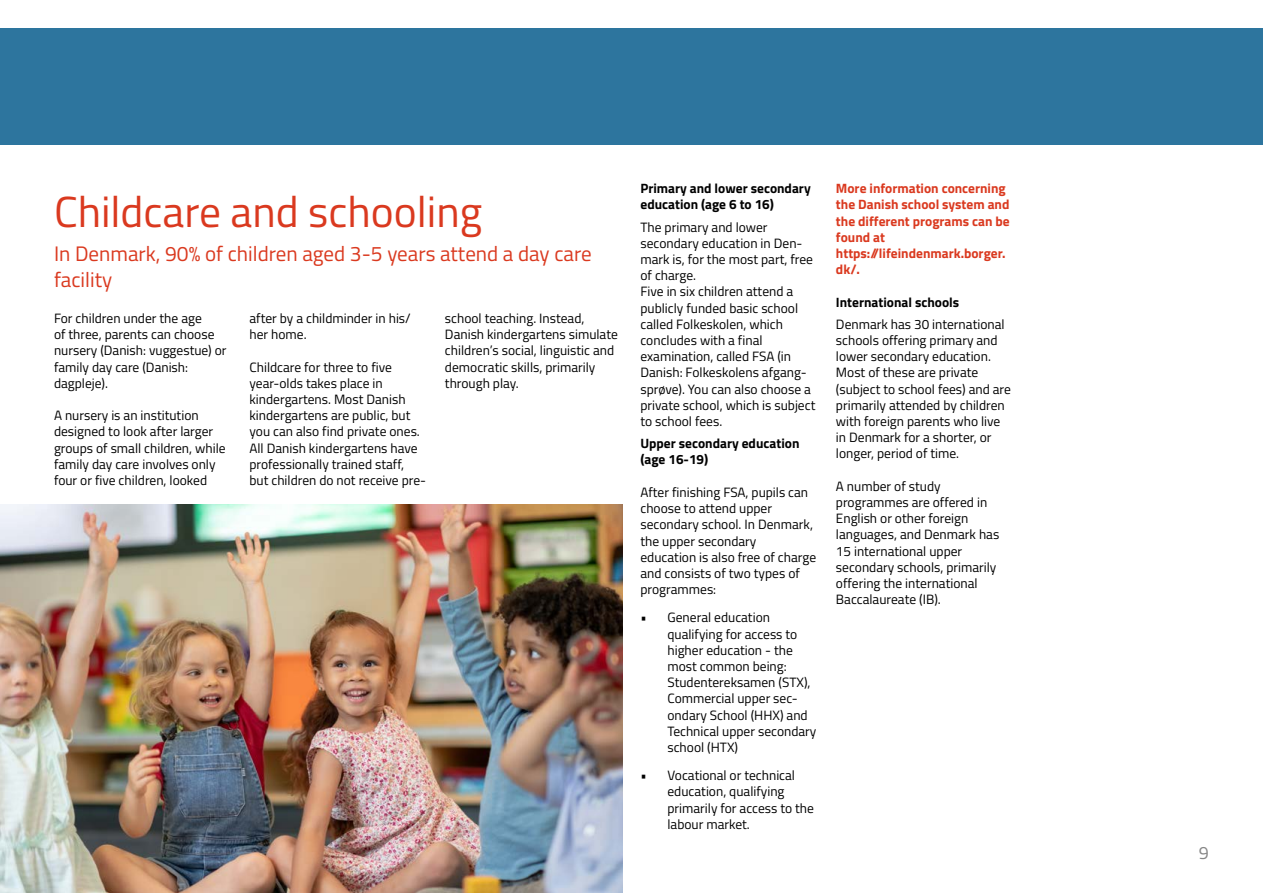
<style>
.page{position:relative;width:1263px;height:893px;background:#fff}
.page>*{position:absolute;margin:0;border:0;box-sizing:border-box;transform-origin:0 0}
.t1{font:43.5px "Titillium Web";color:#da391f}
.t2{font:21px/25.2px "Titillium Web";color:#da391f}
.t3{font:18px "Titillium Web";color:#878787}
.t4{font:13.5px/16.2px "Titillium Web";color:#000}
.t5{font:700 13.5px/16.2px "Titillium Web";color:#da391f}
.t6{font:700 13.5px/16.2px "Titillium Web";color:#000}
</style>
<div class="page">
<div style="left:0;top:29px;width:1263px;height:116px;background:#2d759e"></div>
<img style="left:0;top:505px;width:622px;height:388px">
<h1 class="t1" style="left:54px;top:180px;width:430px">Childcare and schooling</h1>
<h2 class="t2" style="left:54px;top:240px;width:539px">In Denmark, 90% of children aged 3-5 years attend a day care facility</h2>
<p class="t4" style="left:54px;top:309px;width:174px">For children under the age<br>of three, parents can choose nursery (Danish: vuggestue) or family day care (Danish: dagpleje).</p>
<p class="t4" style="left:54px;top:407px;width:173px">A nursery is an institution designed to look after larger groups of small children, while family day care involves only four or five children, looked</p>
<p class="t4" style="left:249px;top:309px;width:163px">after by a childminder in his/ her home.</p>
<p class="t4" style="left:249px;top:358px;width:178px">Childcare for three to five year-olds takes place in kindergartens. Most Danish kindergartens are public, but you can also find private ones.<br>All Danish kindergartens have professionally trained staff, but children do not receive pre-</p>
<p class="t4" style="left:445px;top:309px;width:174px">school teaching. Instead,<br>Danish kindergartens simulate children’s social, linguistic and democratic skills, primarily through play.</p>
<p class="t6" style="left:640px;top:180px;width:172px">Primary and lower secondary education (age 6 to 16)</p>
<p class="t4" style="left:640px;top:218px;width:176px">The primary and lower secondary education in Den&shy;mark is, for the most part, free of charge.<br>Five in six children attend a publicly funded basic school called Folkeskolen, which concludes with a final examination, called FSA (in<br>Danish: Folkeskolens afgang&shy;sprøve). You can also choose a private school, which is subject to school fees.</p>
<p class="t6" style="left:640px;top:435px;width:160px">Upper secondary education (age 16-19)</p>
<p class="t4" style="left:640px;top:483px;width:177px">After finishing FSA, pupils can choose to attend upper secondary school. In Denmark, the upper secondary<br>education is also free of charge and consists of two types of programmes:</p>
<p class="t4" style="left:667px;top:609px;width:150px;text-indent:-27px">• General education qualifying for access to higher education - the most common being:<br>Studentereksamen (STX),<br>Commercial upper sec&shy;ondary School (HHX) and<br>Technical upper secondary school (HTX)</p>
<p class="t4" style="left:667px;top:767px;width:148px;text-indent:-27px">• Vocational or technical education, qualifying primarily for access to the labour market.</p>
<p class="t5" style="left:836px;top:180px;width:175px">More information concerning the Danish school system and the different programs can be found at https://lifeindenmark.borger. dk/.</p>
<p class="t6" style="left:836px;top:293px;width:125px">International schools</p>
<p class="t4" style="left:836px;top:315px;width:176px">Denmark has 30 international schools offering primary and lower secondary education.<br>Most of these are private (subject to school fees) and are primarily attended by children with foreign parents who live in Denmark for a shorter, or longer, period of time.</p>
<p class="t4" style="left:836px;top:477px;width:165px">A number of study programmes are offered in<br>English or other foreign languages, and Denmark has<br>15 international upper secondary schools, primarily offering the international<br>Baccalaureate (IB).</p>
<h3 class="t3" style="left:1199px;top:840px;width:12px">9</h3>
</div>
